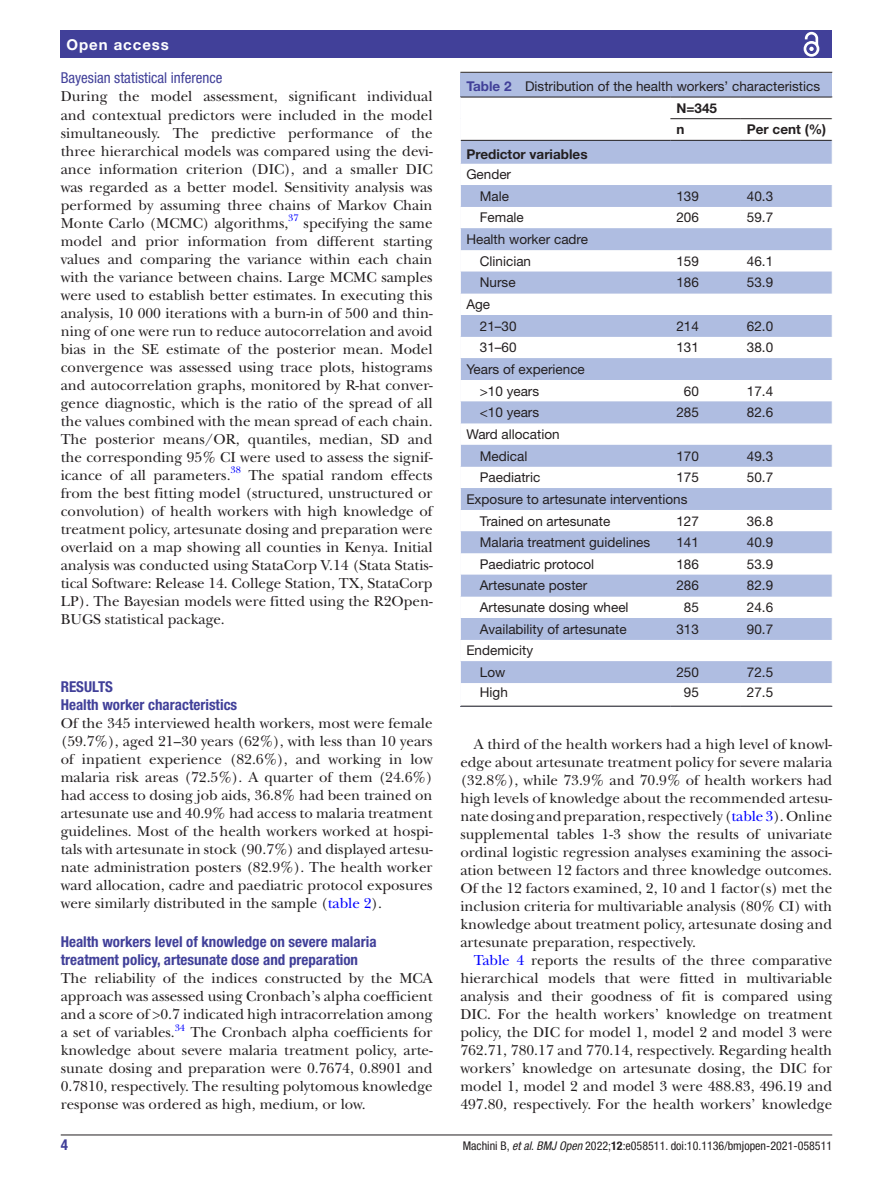
<style>
.page{position:relative;width:893px;height:1191px;background:#fff}
.page>*{position:absolute;margin:0;border:0;box-sizing:border-box;transform-origin:0 0}
.t1{font:15px/18px "New Baskerville";color:#231f20;text-align:justify}
.t2{font:700 condensed 15px/18px "Helvetica Neue LT Std";color:#414099}
.t3{font:condensed 15px "Helvetica Neue LT Std";color:#414099}
.t4{font:700 15px "Helvetica Neue LT Std";letter-spacing:.065em;color:#fff}
.t5{font:13.5px/21.6px "Helvetica Neue LT Std";color:#231f20}
.t6{font:700 13.5px "Helvetica Neue LT Std";color:#231f20}
.t7{font:condensed 12px "Helvetica Neue LT Std";color:#231f20}
.t8{font:9.9px "New Baskerville";color:#00f}
.s1{color:#00f}
.s2{font-weight:700;color:#414099}
.s3{font-weight:700}
.s4{font-style:italic}
</style>
<div class="page">
<hr style="left:61px;top:1134px;width:771px;height:1px;background:#231f20">
<div style="left:61px;top:31px;width:771px;height:27px;background:#414099"></div>
<svg style="left:803px;top:31px;width:17px;height:26px"></svg>
<div style="left:460px;top:73px;width:372px;height:633px;background:#afbde1"></div>
<hr style="left:460px;top:72px;width:372px;height:1px;background:#231f20">
<div style="left:461px;top:98px;width:371px;height:608px;background:#fff"></div>
<svg style="left:461px;top:141px;width:371px;height:542px"></svg>
<hr style="left:460px;top:140px;width:210px;height:1px;background:#231f20">
<hr style="left:460px;top:97px;width:210px;height:1px;background:#231f20">
<hr style="left:670px;top:97px;width:71px;height:1px;background:#231f20">
<hr style="left:741px;top:97px;width:91px;height:1px;background:#231f20">
<hr style="left:670px;top:118px;width:71px;height:1px;background:#231f20">
<hr style="left:670px;top:140px;width:71px;height:1px;background:#231f20">
<hr style="left:741px;top:118px;width:91px;height:1px;background:#231f20">
<hr style="left:741px;top:140px;width:91px;height:1px;background:#231f20">
<hr style="left:460px;top:706px;width:210px;height:1px;background:#231f20">
<hr style="left:670px;top:706px;width:71px;height:1px;background:#231f20">
<hr style="left:741px;top:706px;width:91px;height:1px;background:#231f20">
<svg style="left:460px;top:97px;width:1px;height:609px"></svg>
<p class="t4" style="left:66px;top:35px;width:104px">Open access</p>
<p class="t3" style="left:61px;top:69px;width:163px">Bayesian statistical inference</p>
<p class="t1" style="left:61px;top:88px;width:373px">During the model assessment, significant individual and contextual predictors were included in the model simultaneously. The predictive performance of the three hierarchical models was compared using the devi&shy;ance information criterion (DIC), and a smaller DIC was regarded as a better model. Sensitivity analysis was performed by assuming three chains of Markov Chain Monte Carlo (MCMC) algorithms,</p>
<p class="t8" style="left:288px;top:212px;width:12px">37</p>
<p class="t1" style="left:61px;top:214px;width:373px;text-indent:243px">specifying the same model and prior information from different starting values and comparing the variance within each chain with the variance between chains. Large MCMC samples were used to establish better estimates. In executing this analysis, 10 000 iterations with a burn-in of 500 and thin&shy;ning of one were run to reduce autocorrelation and avoid bias in the SE estimate of the posterior mean. Model convergence was assessed using trace plots, histograms and autocorrelation graphs, monitored by R-hat conver&shy;gence diagnostic, which is the ratio of the spread of all the values combined with the mean spread of each chain.<br>The posterior means/OR, quantiles, median, SD and the corresponding 95% CI were used to assess the signif&shy;icance of all parameters.</p>
<p class="t8" style="left:231px;top:464px;width:12px">38</p>
<p class="t1" style="left:61px;top:466px;width:373px;text-indent:188px">The spatial random effects from the best fitting model (structured, unstructured or convolution) of health workers with high knowledge of treatment policy, artesunate dosing and preparation were overlaid on a map showing all counties in Kenya. Initial analysis was conducted using StataCorp V.14 (Stata Statis&shy;tical Software: Release 14. College Station, TX, StataCorp LP). The Bayesian models were fitted using the R2Open-BUGS statistical package.</p>
<p class="t2" style="left:61px;top:677px;width:178px">RESULTS<br>Health worker characteristics</p>
<p class="t1" style="left:61px;top:714px;width:373px">Of the 345 interviewed health workers, most were female (59.7%), aged 21–30 years (62%), with less than 10 years of inpatient experience (82.6%), and working in low malaria risk areas (72.5%). A quarter of them (24.6%) had access to dosing job aids, 36.8% had been trained on artesunate use and 40.9% had access to malaria treatment guidelines. Most of the health workers worked at hospi&shy;tals with artesunate in stock (90.7%) and displayed artesu&shy;nate administration posters (82.9%). The health worker ward allocation, cadre and paediatric protocol exposures were similarly distributed in the sample (<span class="s1">table 2</span>).</p>
<p class="t2" style="left:61px;top:932px;width:317px">Health workers level of knowledge on severe malaria treatment policy, artesunate dose and preparation</p>
<p class="t1" style="left:61px;top:969px;width:373px">The reliability of the indices constructed by the MCA approach was assessed using Cronbach’s alpha coefficient and a score of &gt;0.7 indicated high intracorrelation among a set of variables.</p>
<p class="t8" style="left:175px;top:1021px;width:12px">34</p>
<p class="t1" style="left:61px;top:1023px;width:373px;text-indent:130px">The Cronbach alpha coefficients for knowledge about severe malaria treatment policy, arte&shy;sunate dosing and preparation were 0.7674, 0.8901 and 0.7810, respectively. The resulting polytomous knowledge response was ordered as high, medium, or low.</p>
<p class="t5" style="left:676px;top:75px;width:145px;text-indent:-210px"><span class="s2">Table 2</span> Distribution of the health workers’ characteristics<br><span class="s3">N=345<br>n</span></p>
<p class="t6" style="left:747px;top:121px;width:81px">Per cent (%)</p>
<p class="t6" style="left:466px;top:146px;width:123px">Predictor variables</p>
<p class="t5" style="left:466px;top:163px;width:46px;text-align:right">Gender<br>Male</p>
<p class="t5" style="left:676px;top:185px;width:24px">139</p>
<p class="t5" style="left:747px;top:185px;width:28px">40.3</p>
<p class="t5" style="left:480px;top:207px;width:46px">Female</p>
<p class="t5" style="left:676px;top:207px;width:24px">206</p>
<p class="t5" style="left:747px;top:207px;width:28px">59.7</p>
<p class="t5" style="left:480px;top:228px;width:110px;text-indent:-14px">Health worker cadre<br>Clinician</p>
<p class="t5" style="left:676px;top:250px;width:24px">159</p>
<p class="t5" style="left:747px;top:250px;width:28px">46.1</p>
<p class="t5" style="left:480px;top:271px;width:37px">Nurse</p>
<p class="t5" style="left:676px;top:271px;width:24px">186</p>
<p class="t5" style="left:747px;top:271px;width:28px">53.9</p>
<p class="t5" style="left:480px;top:293px;width:38px;text-indent:-14px">Age<br>21–30</p>
<p class="t5" style="left:676px;top:315px;width:24px">214</p>
<p class="t5" style="left:747px;top:315px;width:28px">62.0</p>
<p class="t5" style="left:480px;top:336px;width:38px">31–60</p>
<p class="t5" style="left:676px;top:336px;width:24px">131</p>
<p class="t5" style="left:747px;top:336px;width:28px">38.0</p>
<p class="t5" style="left:480px;top:358px;width:106px;text-indent:-14px">Years of experience &gt;10 years</p>
<p class="t5" style="left:684px;top:380px;width:17px">60</p>
<p class="t5" style="left:747px;top:380px;width:28px">17.4</p>
<p class="t5" style="left:480px;top:401px;width:61px">&lt;10 years</p>
<p class="t5" style="left:676px;top:401px;width:24px">285</p>
<p class="t5" style="left:747px;top:401px;width:28px">82.6</p>
<p class="t5" style="left:480px;top:423px;width:81px;text-indent:-14px">Ward allocation<br>Medical</p>
<p class="t5" style="left:676px;top:445px;width:24px">170</p>
<p class="t5" style="left:747px;top:445px;width:28px">49.3</p>
<p class="t5" style="left:480px;top:466px;width:62px">Paediatric</p>
<p class="t5" style="left:676px;top:466px;width:24px">175</p>
<p class="t5" style="left:747px;top:466px;width:28px">50.7</p>
<p class="t5" style="left:480px;top:488px;width:209px;text-indent:-14px">Exposure to artesunate interventions<br>Trained on artesunate</p>
<p class="t5" style="left:676px;top:510px;width:24px">127</p>
<p class="t5" style="left:747px;top:510px;width:28px">36.8</p>
<p class="t5" style="left:480px;top:531px;width:172px">Malaria treatment guidelines</p>
<p class="t5" style="left:676px;top:531px;width:24px">141</p>
<p class="t5" style="left:747px;top:531px;width:28px">40.9</p>
<p class="t5" style="left:480px;top:553px;width:116px">Paediatric protocol</p>
<p class="t5" style="left:676px;top:553px;width:24px">186</p>
<p class="t5" style="left:747px;top:553px;width:28px">53.9</p>
<p class="t5" style="left:480px;top:574px;width:109px">Artesunate poster</p>
<p class="t5" style="left:676px;top:574px;width:24px">286</p>
<p class="t5" style="left:747px;top:574px;width:28px">82.9</p>
<p class="t5" style="left:480px;top:596px;width:150px">Artesunate dosing wheel</p>
<p class="t5" style="left:684px;top:596px;width:17px">85</p>
<p class="t5" style="left:747px;top:596px;width:28px">24.6</p>
<p class="t5" style="left:480px;top:618px;width:148px">Availability of artesunate</p>
<p class="t5" style="left:676px;top:618px;width:24px">313</p>
<p class="t5" style="left:747px;top:618px;width:28px">90.7</p>
<p class="t5" style="left:480px;top:639px;width:55px;text-indent:-14px">Endemicity<br>Low</p>
<p class="t5" style="left:676px;top:661px;width:24px">250</p>
<p class="t5" style="left:747px;top:661px;width:28px">72.5</p>
<p class="t5" style="left:480px;top:681px;width:29px">High</p>
<p class="t5" style="left:684px;top:681px;width:17px">95</p>
<p class="t5" style="left:747px;top:681px;width:28px">27.5</p>
<p class="t1" style="left:460px;top:735px;width:373px;text-indent:14px">A third of the health workers had a high level of knowl&shy;edge about artesunate treatment policy for severe malaria (32.8%), while 73.9% and 70.9% of health workers had high levels of knowledge about the recommended artesu&shy;nate dosing and preparation, respectively (<span class="s1">table 3</span>). Online supplemental tables 1-3 show the results of univariate ordinal logistic regression analyses examining the associ&shy;ation between 12 factors and three knowledge outcomes.<br>Of the 12 factors examined, 2, 10 and 1 factor(s) met the inclusion criteria for multivariable analysis (80% CI) with knowledge about treatment policy, artesunate dosing and artesunate preparation, respectively.</p>
<p class="t1" style="left:460px;top:951px;width:373px;text-indent:14px"><span class="s1">Table 4</span> reports the results of the three comparative hierarchical models that were fitted in multivariable analysis and their goodness of fit is compared using DIC. For the health workers’ knowledge on treatment policy, the DIC for model 1, model 2 and model 3 were 762.71, 780.17 and 770.14, respectively. Regarding health workers’ knowledge on artesunate dosing, the DIC for model 1, model 2 and model 3 were 488.83, 496.19 and 497.80, respectively. For the health workers’ knowledge</p>
<p class="t2" style="left:61px;top:1135px;width:9px">4</p>
<p class="t7" style="left:463px;top:1138px;width:371px">Machini B, <span class="s4">et al</span>. <span class="s4">BMJ Open</span> 2022;<span class="s3">12</span>:e058511. doi:10.1136/bmjopen-2021-058511</p>
</div>
